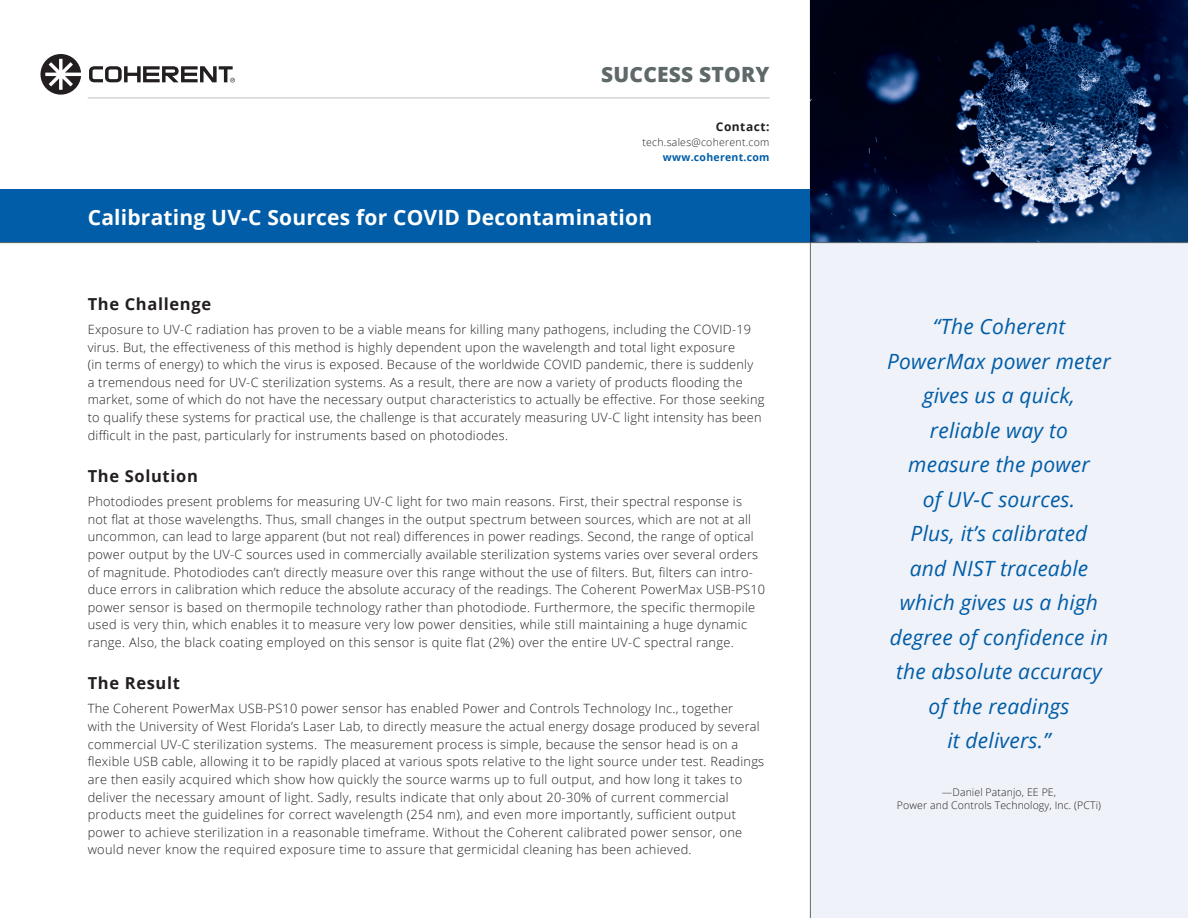
<style>
.page{position:relative;width:1188px;height:918px;background:#fff}
.page>*{position:absolute;margin:0;border:0;box-sizing:border-box;transform-origin:0 0}
.t1{font:italic 21px/34.5px "Open Sans";letter-spacing:.01em;color:#015da7;text-align:center}
.t2{font:700 21px "Open Sans";letter-spacing:.01em;color:#fff}
.APP_NOTE_Header{font:800 21px "Open Sans";letter-spacing:.01em;color:#60696a}
.Subtitle{font:700 16.5px "Open Sans";letter-spacing:.04em;color:#231f20}
.Copy{font:300 12.75px/17.7px "Open Sans";letter-spacing:.02em;color:#231f20}
.Subtitle-2{font:700 12px "Open Sans";letter-spacing:.04em;color:#231f20}
.Subtitle-3{font:300 10.5px/13.5px "Open Sans";letter-spacing:.01em;color:#231f20;text-align:center}
.Subtitle-4{font:700 10.5px "Open Sans";letter-spacing:.025em;color:#015da7}
</style>
<div class="page">
<div style="left:810px;top:0;width:378px;height:918px;background:#eff2f8"></div>
<img style="left:811px;top:0;width:377px;height:242px">
<div style="left:0;top:189px;width:810px;height:54px;background:#015da7"></div>
<svg style="left:89px;top:66px;width:146px;height:16px"></svg>
<svg style="left:41px;top:54px;width:40px;height:41px"></svg>
<hr style="left:88px;top:98px;width:682px;height:1px;background:#231f20">
<hr style="left:0;top:242px;width:1188px;height:1px;background:#60696a">
<p class="APP_NOTE_Header" style="left:601px;top:59px;width:170px">SUCCESS STORY</p>
<p class="Subtitle-2" style="left:716px;top:118px;width:55px">Contact:</p>
<p class="Subtitle-3" style="left:642px;top:135px;width:129px">tech.sales@coherent.com</p>
<p class="Subtitle-4" style="left:663px;top:149px;width:108px">www.coherent.com</p>
<p class="t2" style="left:88px;top:203px;width:566px">Calibrating UV-C Sources for COVID Decontamination</p>
<p class="Subtitle" style="left:88px;top:292px;width:125px">The Challenge</p>
<p class="Copy" style="left:88px;top:320px;width:678px">Exposure to UV-C radiation has proven to be a viable means for killing many pathogens, including the COVID-19 virus. But, the effectiveness of this method is highly dependent upon the wavelength and total light exposure<br>(in terms of energy) to which the virus is exposed. Because of the worldwide COVID pandemic, there is suddenly<br>a tremendous need for UV-C sterilization systems. As a result, there are now a variety of products flooding the market, some of which do not have the necessary output characteristics to actually be effective. For those seeking to qualify these systems for practical use, the challenge is that accurately measuring UV-C light intensity has been difficult in the past, particularly for instruments based on photodiodes.</p>
<p class="Subtitle" style="left:88px;top:464px;width:112px">The Solution</p>
<p class="Copy" style="left:88px;top:492px;width:679px">Photodiodes present problems for measuring UV-C light for two main reasons. First, their spectral response is<br>not flat at those wavelengths. Thus, small changes in the output spectrum between sources, which are not at all uncommon, can lead to large apparent (but not real) differences in power readings. Second, the range of optical power output by the UV-C sources used in commercially available sterilization systems varies over several orders of magnitude. Photodiodes can’t directly measure over this range without the use of filters. But, filters can intro&shy;duce errors in calibration which reduce the absolute accuracy of the readings. The Coherent PowerMax USB-PS10 power sensor is based on thermopile technology rather than photodiode. Furthermore, the specific thermopile used is very thin, which enables it to measure very low power densities, while still maintaining a huge dynamic range. Also, the black coating employed on this sensor is quite flat (2%) over the entire UV-C spectral range.</p>
<p class="Subtitle" style="left:88px;top:671px;width:94px">The Result</p>
<p class="Copy" style="left:88px;top:700px;width:678px">The Coherent PowerMax USB-PS10 power sensor has enabled Power and Controls Technology Inc., together<br>with the University of West Florida’s Laser Lab, to directly measure the actual energy dosage produced by several commercial UV-C sterilization systems. The measurement process is simple, because the sensor head is on a flexible USB cable, allowing it to be rapidly placed at various spots relative to the light source under test. Readings are then easily acquired which show how quickly the source warms up to full output, and how long it takes to deliver the necessary amount of light. Sadly, results indicate that only about 20-30% of current commercial products meet the guidelines for correct wavelength (254 nm), and even more importantly, sufficient output power to achieve sterilization in a reasonable timeframe. Without the Coherent calibrated power sensor, one would never know the required exposure time to assure that germicidal cleaning has been achieved.</p>
<p class="t1" style="left:887px;top:309px;width:225px">“The Coherent<br>PowerMax power meter gives us a quick, reliable way to measure the power<br>of UV-C sources.<br>Plus, it’s calibrated<br>and NIST traceable which gives us a high degree of confidence in the absolute accuracy of the readings<br>it delivers.”</p>
<p class="Subtitle-3" style="left:897px;top:785px;width:206px">—Daniel Patanjo, EE PE,<br>Power and Controls Technology, Inc. (PCTi)</p>
</div>
